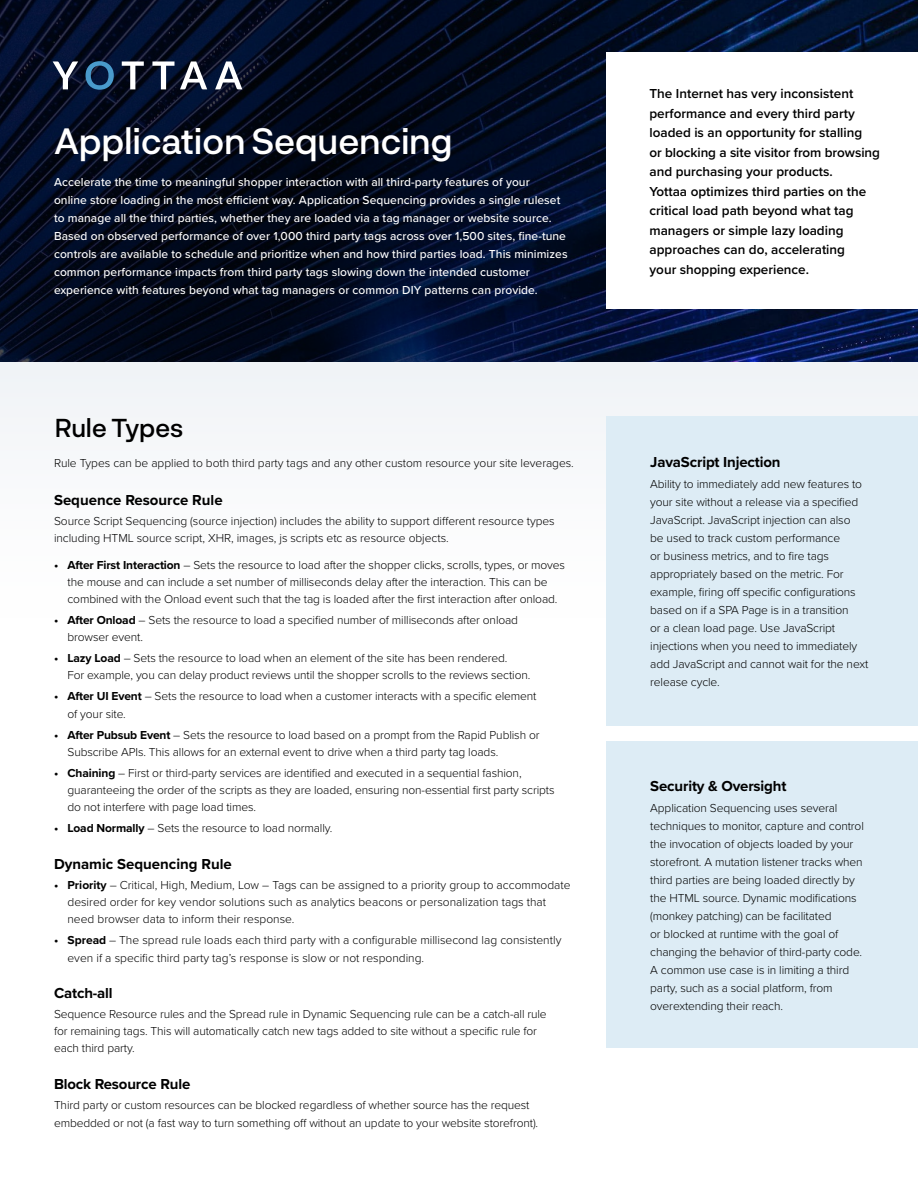
<style>
.page{position:relative;width:918px;height:1188px;background:#fff}
.page>*{position:absolute;margin:0;border:0;box-sizing:border-box;transform-origin:0 0}
.t1{font:500 36px "Neurial Grotesk";letter-spacing:-.01em;color:#fff}
.t2{font:500 25.5px "Neurial Grotesk";letter-spacing:-.01em;color:#000}
.t3{font:700 15px "Proxima Nova";letter-spacing:-.01em;color:#000}
.t4{font:600 13.5px/19.5px "Proxima Nova";color:#000}
.t5{font:300 12px/18px "Proxima Nova";letter-spacing:-.01em;color:#000}
.t6{font:500 12px/18px "Proxima Nova";letter-spacing:.005em;color:#fff}
.s1{font-weight:700}
</style>
<div class="page">
<div style="left:0;top:304px;width:918px;height:344px;background:#f9fafb"></div>
<img style="left:792px;top:0;width:126px;height:362px">
<svg style="left:0;top:0;width:792px;height:362px;background:#030d24"></svg>
<svg style="left:122px;top:61px;width:22px;height:28px"></svg>
<svg style="left:152px;top:61px;width:22px;height:28px"></svg>
<svg style="left:180px;top:61px;width:27px;height:28px"></svg>
<svg style="left:215px;top:61px;width:27px;height:28px"></svg>
<svg style="left:53px;top:61px;width:25px;height:28px"></svg>
<svg style="left:86px;top:61px;width:28px;height:29px"></svg>
<div style="left:606px;top:52px;width:312px;height:257px;background:#fff"></div>
<div style="left:606px;top:416px;width:312px;height:310px;background:#ddecf5"></div>
<div style="left:606px;top:741px;width:312px;height:307px;background:#ddecf5"></div>
<h1 class="t1" style="left:55px;top:115px;width:400px">Application Sequencing</h1>
<p class="t6" style="left:54px;top:173px;width:515px">Accelerate the time to meaningful shopper interaction with all third-party features of your<br>online store loading in the most efficient way. Application Sequencing provides a single ruleset to manage all the third parties, whether they are loaded via a tag manager or website source.<br>Based on observed performance of over 1,000 third party tags across over 1,500 sites, fine-tune controls are available to schedule and prioritize when and how third parties load. This minimizes common performance impacts from third party tags slowing down the intended customer experience with features beyond what tag managers or common DIY patterns can provide.</p>
<h2 class="t2" style="left:55px;top:409px;width:130px">Rule Types</h2>
<p class="t4" style="left:650px;top:84px;width:232px">The Internet has very inconsistent performance and every third party loaded is an opportunity for stalling<br>or blocking a site visitor from browsing and purchasing your products.<br>Yottaa optimizes third parties on the critical load path beyond what tag managers or simple lazy loading approaches can do, accelerating<br>your shopping experience.</p>
<p class="t5" style="left:54px;top:454px;width:521px">Rule Types can be applied to both third party tags and any other custom resource your site leverages.</p>
<p class="t3" style="left:650px;top:450px;width:132px">JavaScript Injection</p>
<p class="t5" style="left:650px;top:474px;width:220px">Ability to immediately add new features to your site without a release via a specified JavaScript. JavaScript injection can also<br>be used to track custom performance<br>or business metrics, and to fire tags appropriately based on the metric. For example, firing off specific configurations based on if a SPA Page is in a transition<br>or a clean load page. Use JavaScript injections when you need to immediately add JavaScript and cannot wait for the next release cycle.</p>
<p class="t3" style="left:54px;top:489px;width:170px">Sequence Resource Rule</p>
<p class="t5" style="left:54px;top:512px;width:502px;line-height:17.2px">Source Script Sequencing (source injection) includes the ability to support different resource types including HTML source script, XHR, images, js scripts etc as resource objects.</p>
<p class="t5" style="left:54px;top:555px;width:513px;line-height:17.2px;text-align:center"><span class="s1">• After First Interaction</span> – Sets the resource to load after the shopper clicks, scrolls, types, or moves the mouse and can include a set number of milliseconds delay after the interaction. This can be combined with the Onload event such that the tag is loaded after the first interaction after onload.</p>
<p class="t5" style="left:68px;top:611px;width:452px;line-height:17.2px;text-indent:-14px"><span class="s1">• After Onload</span> – Sets the resource to load a specified number of milliseconds after onload browser event.</p>
<p class="t5" style="left:68px;top:649px;width:464px;line-height:17.2px;text-indent:-14px"><span class="s1">• Lazy Load</span> – Sets the resource to load when an element of the site has been rendered.<br>For example, you can delay product reviews until the shopper scrolls to the reviews section.</p>
<p class="t5" style="left:68px;top:687px;width:471px;line-height:17.2px;text-indent:-14px"><span class="s1">• After UI Event</span> – Sets the resource to load when a customer interacts with a specific element of your site.</p>
<p class="t5" style="left:68px;top:725px;width:474px;line-height:17.2px;text-indent:-14px"><span class="s1">• After Pubsub Event</span> – Sets the resource to load based on a prompt from the Rapid Publish or<br>Subscribe APIs. This allows for an external event to drive when a third party tag loads.</p>
<p class="t5" style="left:68px;top:764px;width:489px;line-height:17.2px;text-indent:-14px"><span class="s1">• Chaining</span> – First or third-party services are identified and executed in a sequential fashion, guaranteeing the order of the scripts as they are loaded, ensuring non-essential first party scripts do not interfere with page load times.</p>
<p class="t5" style="left:54px;top:819px;width:280px"><span class="s1">• Load Normally</span> – Sets the resource to load normally.</p>
<p class="t3" style="left:54px;top:852px;width:179px">Dynamic Sequencing Rule</p>
<p class="t5" style="left:68px;top:875px;width:505px;line-height:17.2px;text-indent:-14px"><span class="s1">• Priority</span> – Critical, High, Medium, Low – Tags can be assigned to a priority group to accommodate desired order for key vendor solutions such as analytics beacons or personalization tags that need browser data to inform their response.</p>
<p class="t5" style="left:68px;top:931px;width:495px;line-height:17.2px;text-indent:-14px"><span class="s1">• Spread</span> – The spread rule loads each third party with a configurable millisecond lag consistently even if a specific third party tag’s response is slow or not responding.</p>
<p class="t3" style="left:54px;top:981px;width:60px">Catch-all</p>
<p class="t5" style="left:54px;top:1004px;width:494px;line-height:17.2px">Sequence Resource rules and the Spread rule in Dynamic Sequencing rule can be a catch-all rule for remaining tags. This will automatically catch new tags added to site without a specific rule for each third party.</p>
<p class="t3" style="left:54px;top:1073px;width:138px">Block Resource Rule</p>
<p class="t5" style="left:54px;top:1096px;width:486px;line-height:17.2px">Third party or custom resources can be blocked regardless of whether source has the request embedded or not (a fast way to turn something off without an update to your website storefront).</p>
<p class="t3" style="left:650px;top:775px;width:138px">Security &amp; Oversight</p>
<p class="t5" style="left:650px;top:799px;width:215px">Application Sequencing uses several techniques to monitor, capture and control the invocation of objects loaded by your storefront. A mutation listener tracks when third parties are being loaded directly by the HTML source. Dynamic modifications (monkey patching) can be facilitated<br>or blocked at runtime with the goal of changing the behavior of third-party code.<br>A common use case is in limiting a third party, such as a social platform, from overextending their reach.</p>
</div>
